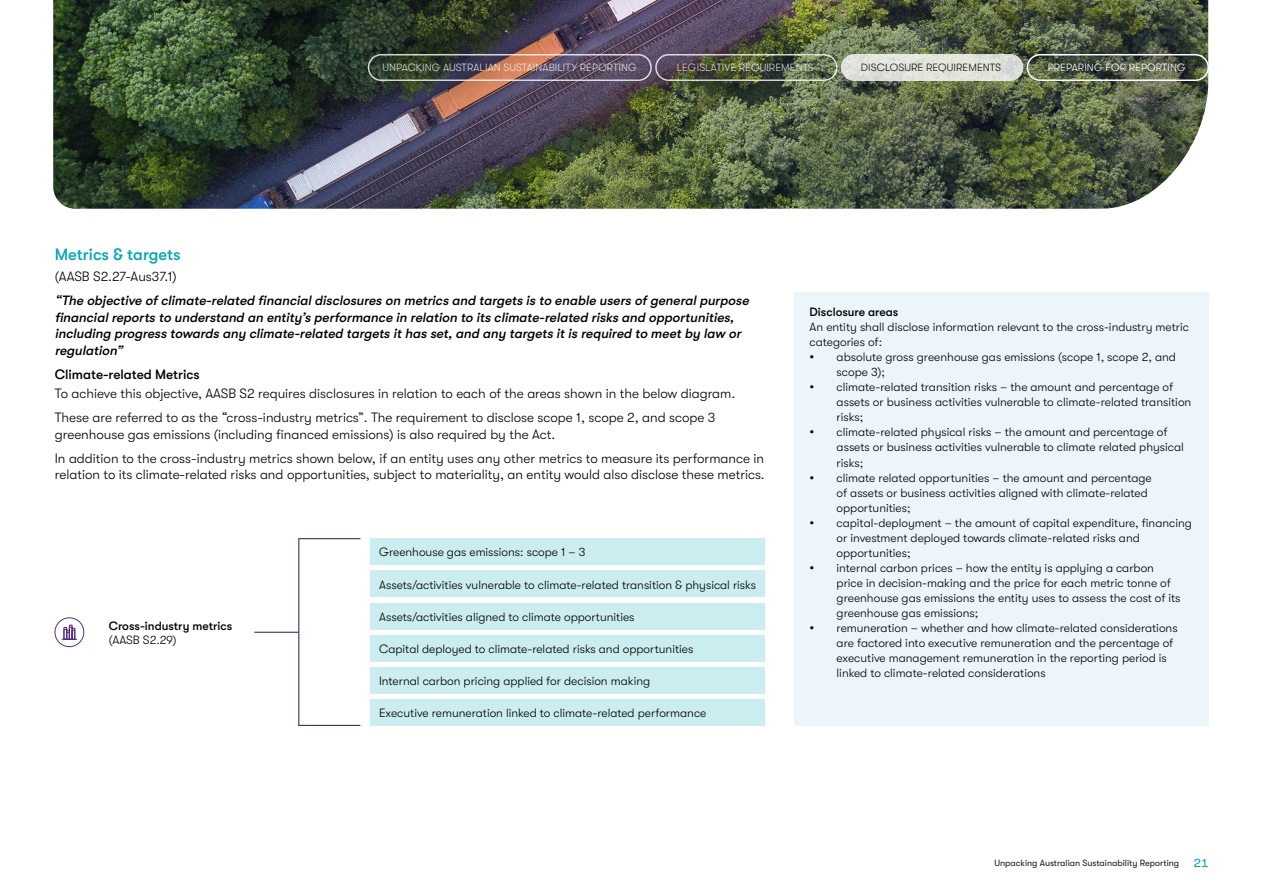
<style>
.page{position:relative;width:1263px;height:893px;background:#fff}
.page>*{position:absolute;margin:0;border:0;box-sizing:border-box;transform-origin:0 0}
.t1{font:500 16.5px "GT Walsheim";color:#00a7b5}
.t2{font:300 13.5px/24px "GT Walsheim";color:#000}
.t3{font:italic 500 13.5px/16.5px "GT Walsheim";color:#000}
.t4{font:500 13.5px "GT Walsheim";color:#000}
.t5{font:300 12px/15px "GT Walsheim";color:#000}
.t6{font:500 12px "GT Walsheim";color:#000}
.t7{font:300 10.5px "GT Walsheim";letter-spacing:.01em;color:#fff}
.t8{font:300 10.5px "GT Walsheim";letter-spacing:.01em;color:#000}
.t9{font:9px "GT Walsheim";color:#1a1a1a}
.s1{font-size:13.5px}
.s2{font-size:12px;color:#00a7b5}
</style>
<div class="page">
<svg style="left:54px;top:617px;width:30px;height:30px"></svg>
<div style="left:371px;top:539px;width:394px;height:26px;background:#ccedf0"></div>
<div style="left:371px;top:571px;width:394px;height:26px;background:#ccedf0"></div>
<div style="left:371px;top:603px;width:394px;height:26px;background:#ccedf0"></div>
<div style="left:371px;top:635px;width:394px;height:26px;background:#ccedf0"></div>
<svg style="left:371px;top:667px;width:394px;height:59px;background:#d0eef1"></svg>
<hr style="left:254px;top:632px;width:45px;height:1px;background:#2b144d">
<hr style="left:298px;top:538px;width:62px;height:1px;background:#2b144d">
<hr style="left:298px;top:725px;width:62px;height:1px;background:#2b144d">
<hr style="left:298px;top:539px;width:1px;height:187px;background:#2b144d">
<img style="left:53px;top:0;width:1155px;height:209px">
<svg style="left:842px;top:55px;width:180px;height:25px;background:#dfe2da"></svg>
<div style="left:841px;top:54px;width:182px;height:27px;border:2px solid #fff;border-radius:13px"></div>
<div style="left:1027px;top:54px;width:182px;height:27px;border:2px solid #fff;border-radius:13px"></div>
<div style="left:655px;top:54px;width:182px;height:27px;border:2px solid #fff;border-radius:13px"></div>
<div style="left:368px;top:54px;width:284px;height:27px;border:2px solid #fff;border-radius:13px"></div>
<div style="left:795px;top:292px;width:414px;height:434px;background:#ecf6fa"></div>
<p class="t7" style="left:382px;top:62px;width:256px">UNPACKING AUSTRALIAN SUSTAINABILITY REPORTING</p>
<p class="t7" style="left:677px;top:62px;width:139px">LEGISLATIVE REQUIREMENTS</p>
<p class="t8" style="left:861px;top:62px;width:142px">DISCLOSURE REQUIREMENTS</p>
<p class="t7" style="left:1048px;top:62px;width:140px">PREPARING FOR REPORTING</p>
<h1 class="t1" style="left:55px;top:245px;width:127px">Metrics &amp; targets</h1>
<p class="t2" style="left:55px;top:265px;width:124px">(AASB S2.27-Aus37.1)</p>
<p class="t3" style="left:55px;top:292px;width:698px">“The objective ofclimate-related financialdisclosures on metrics and targets is to enable users ofgeneralpurpose financialreports to understand an entity’s performance in relation to its climate-related risks and opportunities, including progress towards any climate-related targets ithas set,and any targets itis required to meetby law or regulation”</p>
<p class="t4" style="left:55px;top:366px;width:146px">Climate-related Metrics</p>
<p class="t2" style="left:55px;top:382px;width:682px">To achieve this objective, AASB S2 requires disclosures in relation to each of the areas shown in the below diagram.<br>These are referred to as the “cross-industry metrics”. The requirement to disclose scope 1, scope 2, and scope 3</p>
<p class="t2" style="left:55px;top:422px;width:711px">greenhouse gas emissions (including financed emissions) is also required by the Act.<br>In addition to the cross-industry metrics shown below, if an entity uses any other metrics to measure its performance in</p>
<p class="t2" style="left:55px;top:463px;width:711px">relation to its climate-related risks and opportunities, subject to materiality, an entity would also disclose these metrics.</p>
<p class="t6" style="left:109px;top:619px;width:125px">Cross-industry metrics</p>
<p class="t5" style="left:109px;top:632px;width:69px">(AASB S2.29)</p>
<p class="t5" style="left:379px;top:545px;width:208px">Greenhouse gas emissions: scope 1 – 3</p>
<p class="t5" style="left:379px;top:577px;width:378px">Assets/activities vulnerable to climate-related transition &amp; physical risks</p>
<p class="t5" style="left:379px;top:609px;width:257px">Assets/activities aligned to climate opportunities</p>
<p class="t5" style="left:379px;top:641px;width:316px">Capital deployed to climate-related risks and opportunities</p>
<p class="t5" style="left:379px;top:673px;width:273px">Internal carbon pricing applied for decision making</p>
<p class="t5" style="left:379px;top:706px;width:329px">Executive remuneration linked to climate-related performance</p>
<p class="t6" style="left:810px;top:306px;width:90px">Disclosure areas</p>
<p class="t5" style="left:810px;top:320px;width:381px">An entity shall disclose information relevant to the cross-industry metric categories of:</p>
<p class="t5" style="left:837px;top:350px;width:341px;text-indent:-27px"><span class="s1">•</span> absolute gross greenhouse gas emissions (scope 1, scope 2, and scope 3);</p>
<p class="t5" style="left:837px;top:380px;width:356px;text-indent:-27px"><span class="s1">•</span> climate-related transition risks – the amount and percentage of assets or business activities vulnerable to climate-related transition risks;</p>
<p class="t5" style="left:837px;top:425px;width:349px;text-indent:-27px"><span class="s1">•</span> climate-related physical risks – the amount and percentage of assets or business activities vulnerable to climate related physical risks;</p>
<p class="t5" style="left:837px;top:470px;width:317px;text-indent:-27px"><span class="s1">•</span> climate related opportunities – the amount and percentage of assets or business activities aligned with climate-related opportunities;</p>
<p class="t5" style="left:837px;top:515px;width:357px;text-indent:-27px"><span class="s1">•</span> capital-deployment – the amount of capital expenditure, financing or investment deployed towards climate-related risks and opportunities;</p>
<p class="t5" style="left:837px;top:560px;width:345px;text-indent:-27px"><span class="s1">•</span> internal carbon prices – how the entity is applying a carbon price in decision-making and the price for each metric tonne of greenhouse gas emissions the entity uses to assess the cost of its greenhouse gas emissions;</p>
<p class="t5" style="left:837px;top:620px;width:342px;text-indent:-27px"><span class="s1">•</span> remuneration – whether and how climate-related considerations are factored into executive remuneration and the percentage of executive management remuneration in the reporting period is linked to climate-related considerations</p>
<p class="t9" style="left:994px;top:858px;width:216px">Unpacking Australian Sustainability Reporting <span class="s2">21</span></p>
</div>
